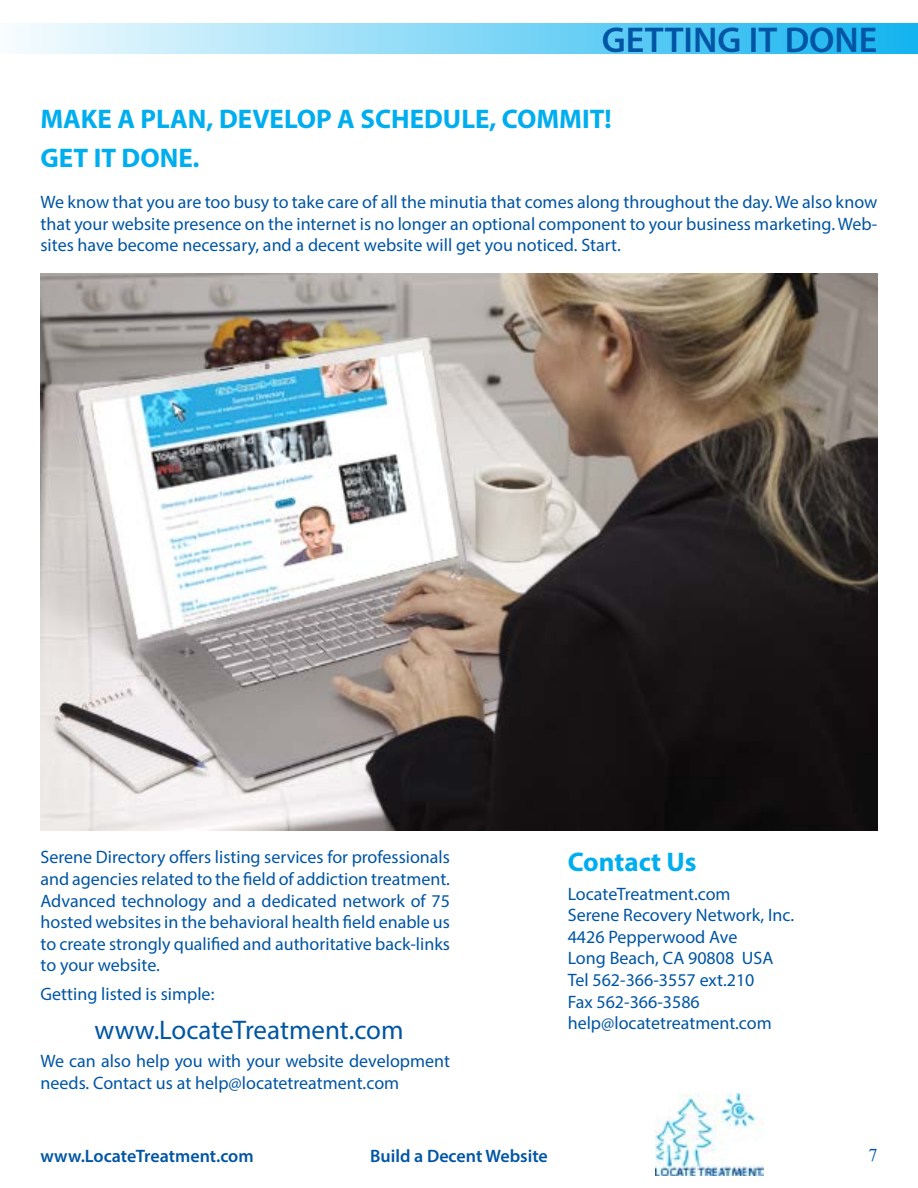
<style>
.page{position:relative;width:918px;height:1188px;background:#fff}
.page>*{position:absolute;margin:0;border:0;box-sizing:border-box;transform-origin:0 0}
.t1{font:600 36px "Myriad Pro";color:#0055a4}
.t2{font:700 27px/39.2px "Myriad Pro";color:#00aeef}
.t3{font:27px "Myriad Pro";color:#0055a4}
.t4{font:18px/21.6px "Myriad Pro";color:#0055a4}
.t5{font:600 18px "Myriad Pro";color:#0055a4}
.t6{font:18px "Times New Roman";color:#0055a4}
</style>
<div class="page">
<div style="left:0;top:24px;width:918px;height:30px;background:linear-gradient(to right,#f9fdfe,#14b4f0)"></div>
<img style="left:41px;top:273px;width:836px;height:558px">
<img style="left:656px;top:1094px;width:107px;height:82px">
<h1 class="t1" style="left:602px;top:18px;width:277px">GETTING IT DONE</h1>
<h2 class="t2" style="left:40px;top:99px;width:573px">MAKE A PLAN, DEVELOP A SCHEDULE, COMMIT!<br>GET IT DONE.</h2>
<p class="t4" style="left:40px;top:191px;width:839px;text-align:justify">We know that you are too busy to take care of all the minutia that comes along throughout the day. We also know that your website presence on the internet is no longer an optional component to your business marketing. Web&shy;sites have become necessary, and a decent website will get you noticed. Start.</p>
<p class="t4" style="left:40px;top:846px;width:411px;text-align:justify">Serene Directory offers listing services for professionals and agencies related to the field of addiction treatment.<br>Advanced technology and a dedicated network of 75 hosted websites in the behavioral health field enable us to create strongly qualified and authoritative back-links to your website.</p>
<p class="t4" style="left:40px;top:983px;width:175px">Getting listed is simple:</p>
<h2 class="t3" style="left:94px;top:1013px;width:311px">www.LocateTreatment.com</h2>
<p class="t4" style="left:40px;top:1050px;width:411px">We can also help you with your website development needs. Contact us at help@locatetreatment.com</p>
<h2 class="t2" style="left:568px;top:842px;width:130px">Contact Us</h2>
<p class="t4" style="left:568px;top:883px;width:228px">LocateTreatment.com<br>Serene Recovery Network, Inc.<br>4426 Pepperwood Ave<br>Long Beach, CA 90808 USA<br>Tel 562-366-3557 ext.210<br>Fax 562-366-3586 help@locatetreatment.com</p>
<p class="t5" style="left:41px;top:1145px;width:215px">www.LocateTreatment.com</p>
<p class="t5" style="left:370px;top:1145px;width:179px">Build a Decent Website</p>
<p class="t6" style="left:869px;top:1143px;width:10px">7</p>
</div>
